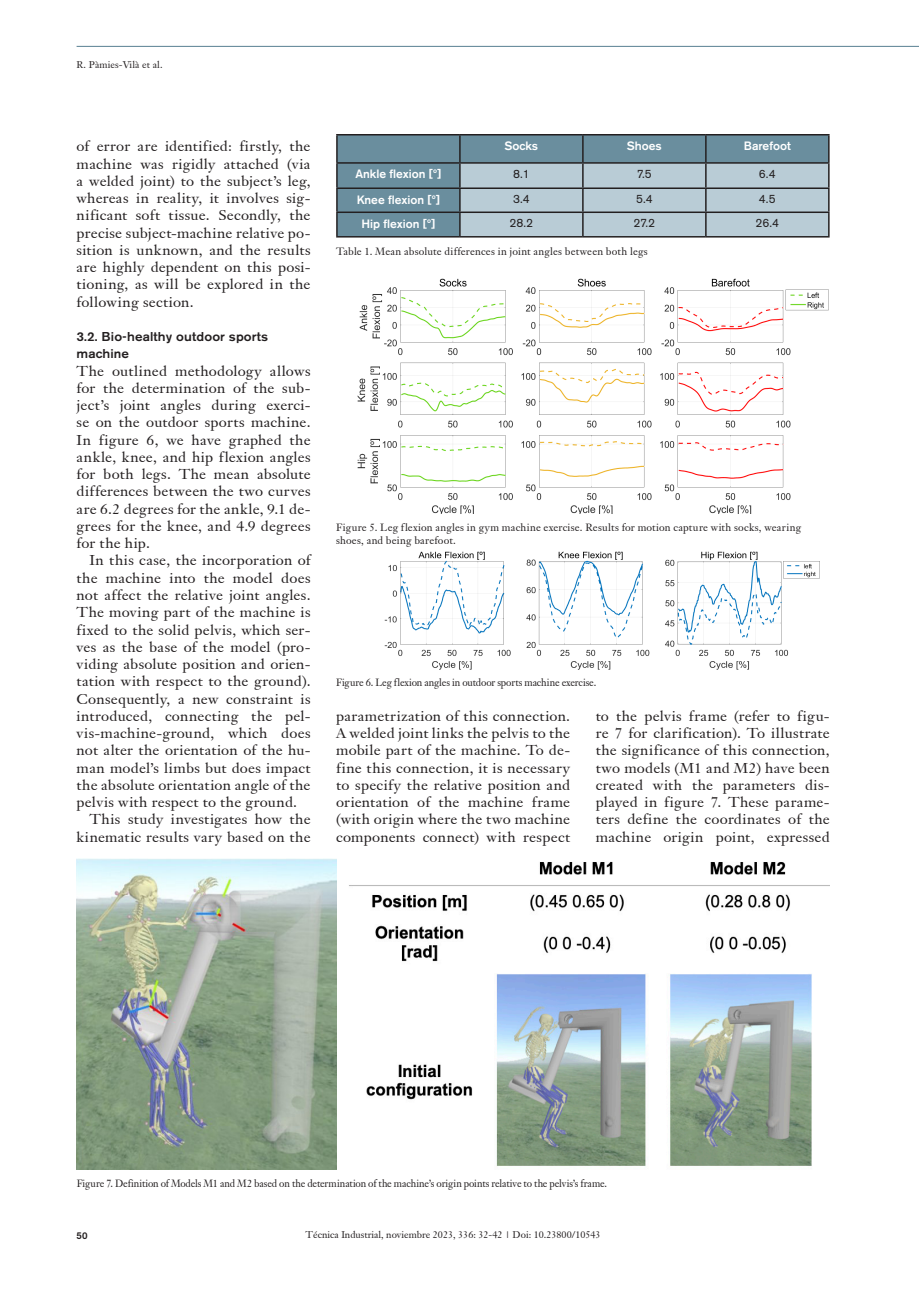
<style>
.page{position:relative;width:919px;height:1289px;background:#fff}
.page>*{position:absolute;margin:0;border:0;box-sizing:border-box;transform-origin:0 0}
._06-Text_seguido{font:14.25px/17.2px "Janson Text 55 Roman";letter-spacing:.02em;color:#231f20;text-align:justify;scale:1.05 1}
.Ladillo_2{font:500 12.75px/17.2px "Akzidenz Grotesk BE";letter-spacing:.01em;color:#231f20;scale:1.05 1}
.Tabla_cabecera{font:500 12px "Akzidenz Grotesk BE";color:#fff}
.Tabla_texto{font:12px "Akzidenz Grotesk BE";color:#231f20}
.Pie_de_foto{font:10.5px/13.5px "Janson Text 55 Roman";letter-spacing:.01em;color:#231f20}
.Pie_de_foto-2{font:10.5px "Janson Text 55 Roman";letter-spacing:-.01em;color:#231f20;scale:.95 1}
.t1{font:9.75px "Janson Text 55 Roman";color:#231f20}
.t2{font:500 9.75px "Akzidenz Grotesk BE";color:#231f20}
</style>
<div class="page">
<hr style="left:77px;top:46px;width:841px;height:1px;background:#6a8e9e">
<div style="left:337px;top:135px;width:122px;height:101px;background:#6a8e9e"></div>
<hr style="left:336px;top:134px;width:124px;height:1px;background:#231f20">
<hr style="left:460px;top:134px;width:123px;height:1px;background:#231f20">
<hr style="left:583px;top:134px;width:122px;height:1px;background:#231f20">
<hr style="left:705px;top:134px;width:124px;height:1px;background:#231f20">
<hr style="left:336px;top:162px;width:124px;height:2px;background:#231f20">
<hr style="left:336px;top:187px;width:124px;height:2px;background:#231f20">
<hr style="left:336px;top:211px;width:124px;height:2px;background:#231f20">
<svg style="left:336px;top:135px;width:1px;height:101px"></svg>
<svg style="left:459px;top:135px;width:370px;height:101px;background:#9ab0bb"></svg>
<hr style="left:336px;top:236px;width:124px;height:1px;background:#231f20">
<hr style="left:460px;top:236px;width:123px;height:1px;background:#231f20">
<hr style="left:583px;top:236px;width:122px;height:1px;background:#231f20">
<hr style="left:705px;top:236px;width:124px;height:1px;background:#231f20">
<img style="left:357px;top:278px;width:472px;height:235px">
<img style="left:384px;top:551px;width:436px;height:118px">
<img style="left:76px;top:858px;width:260px;height:311px">
<img style="left:349px;top:861px;width:480px;height:305px">
<p class="t1" style="left:77px;top:58px;width:87px">R. Pàmies-Vilà et al.</p>
<p class="_06-Text_seguido" style="left:77px;top:138px;width:224px">of error are identified: firstly, the machine was rigidly attached (via a welded joint) to the subject’s leg, whereas in reality, it involves sig&shy;nificant soft tissue. Secondly, the precise subject-machine relative po&shy;sition is unknown, and the results are highly dependent on this posi&shy;tioning, as will be explored in the following section.</p>
<p class="Ladillo_2" style="left:77px;top:328px;width:184px">3.2. Bio-healthy outdoor sports machine</p>
<p class="_06-Text_seguido" style="left:77px;top:362px;width:224px">The outlined methodology allows for the determination of the sub&shy;ject’s joint angles during exerci&shy;se on the outdoor sports machine.<br>In figure 6, we have graphed the ankle, knee, and hip flexion angles for both legs. The mean absolute differences between the two curves are 6.2 degrees for the ankle, 9.1 de&shy;grees for the knee, and 4.9 degrees for the hip.</p>
<p class="_06-Text_seguido" style="left:77px;top:552px;width:224px;text-indent:13px">In this case, the incorporation of the machine into the model does not affect the relative joint angles.<br>The moving part of the machine is fixed to the solid pelvis, which ser&shy;ves as the base of the model (pro&shy;viding absolute position and orien&shy;tation with respect to the ground).<br>Consequently, a new constraint is introduced, connecting the pel&shy;vis-machine-ground, which does not alter the orientation of the hu&shy;man model’s limbs but does impact the absolute orientation angle of the pelvis with respect to the ground.</p>
<p class="_06-Text_seguido" style="left:77px;top:810px;width:224px;text-align:right">This study investigates how the kinematic results vary based on the</p>
<p class="Tabla_cabecera" style="left:504px;top:139px;width:35px">Socks</p>
<p class="Tabla_cabecera" style="left:626px;top:139px;width:36px">Shoes</p>
<p class="Tabla_cabecera" style="left:743px;top:139px;width:49px">Barefoot</p>
<p class="Tabla_cabecera" style="left:355px;top:167px;width:87px">Ankle flexion [º]</p>
<p class="Tabla_texto" style="left:513px;top:167px;width:18px">8.1</p>
<p class="Tabla_texto" style="left:636px;top:167px;width:16px">7.5</p>
<p class="Tabla_texto" style="left:759px;top:167px;width:18px">6.4</p>
<p class="Tabla_cabecera" style="left:357px;top:192px;width:85px">Knee flexion [º]</p>
<p class="Tabla_texto" style="left:513px;top:192px;width:18px">3.4</p>
<p class="Tabla_texto" style="left:636px;top:192px;width:18px">5.4</p>
<p class="Tabla_texto" style="left:759px;top:192px;width:18px">4.5</p>
<p class="Tabla_cabecera" style="left:361px;top:216px;width:75px">Hip flexion [º]</p>
<p class="Tabla_texto" style="left:509px;top:216px;width:25px">28.2</p>
<p class="Tabla_texto" style="left:633px;top:216px;width:23px">27.2</p>
<p class="Tabla_texto" style="left:755px;top:216px;width:25px">26.4</p>
<p class="Pie_de_foto" style="left:336px;top:244px;width:313px">Table 1. Mean absolute differences in joint angles between both legs</p>
<p class="Pie_de_foto" style="left:336px;top:520px;width:466px">Figure 5. Leg flexion angles in gym machine exercise. Results for motion capture with socks, wearing shoes, and being barefoot.</p>
<p class="Pie_de_foto-2" style="left:336px;top:676px;width:275px">Figure 6. Leg flexion angles in outdoor sports machine exercise.</p>
<p class="_06-Text_seguido" style="left:336px;top:707px;width:224px">parametrization of this connection.<br>A welded joint links the pelvis to the mobile part of the machine. To de&shy;fine this connection, it is necessary to specify the relative position and orientation of the machine frame (with origin where the two machine components connect) with respect</p>
<p class="_06-Text_seguido" style="left:595px;top:707px;width:224px">to the pelvis frame (refer to figu&shy;re 7 for clarification). To illustrate the significance of this connection, two models (M1 and M2) have been created with the parameters dis&shy;played in figure 7. These parame&shy;ters define the coordinates of the machine origin point, expressed</p>
<p class="Pie_de_foto-2" style="left:77px;top:1176px;width:560px">Figure 7. Definition of Models M1 and M2 based on the determination of the machine’s origin points relative to the pelvis’s frame.</p>
<p class="t2" style="left:77px;top:1229px;width:13px">50</p>
<p class="t1" style="left:305px;top:1228px;width:296px">Técnica Industrial, noviembre 2023, 336: 32-42 | Doi: 10.23800/10543</p>
</div>
